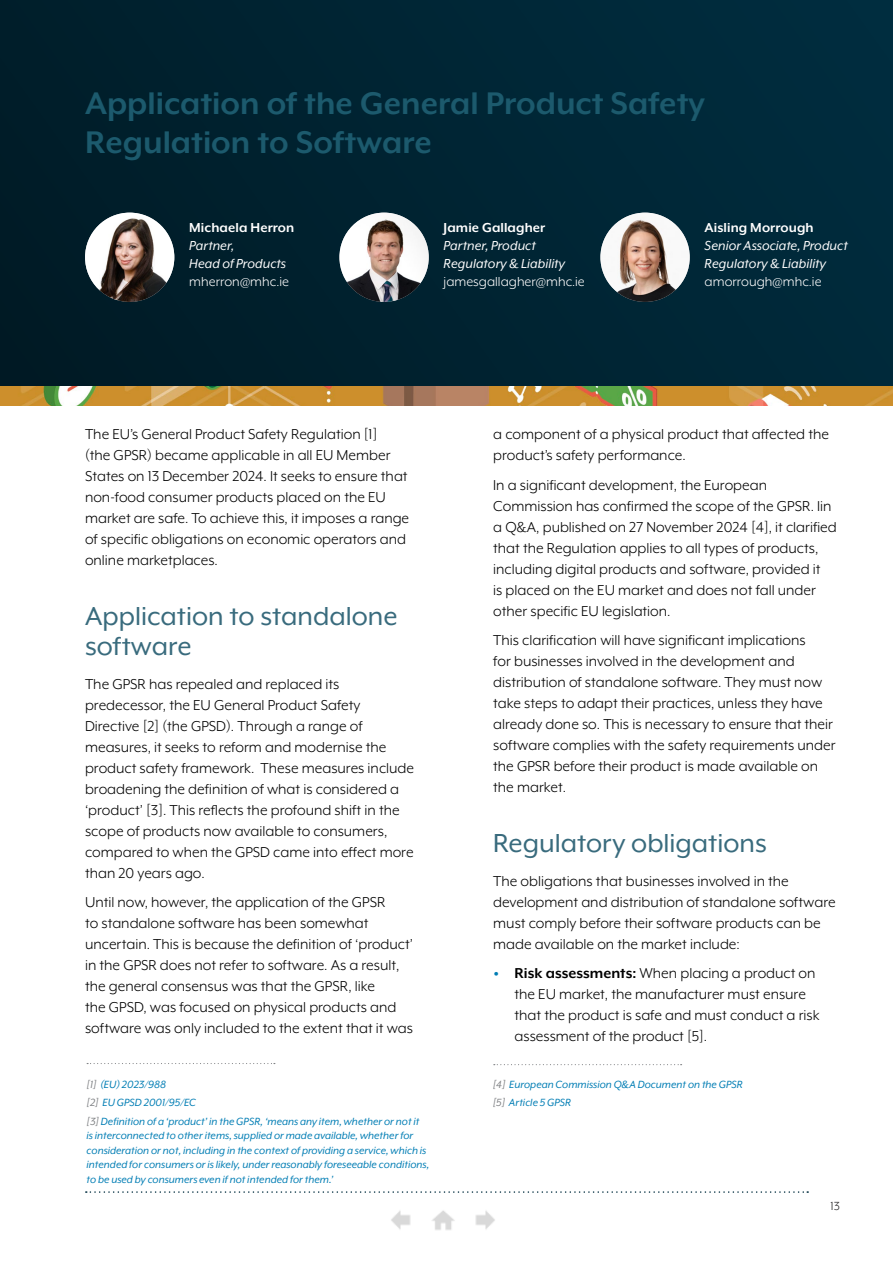
<style>
.page{position:relative;width:893px;height:1263px;background:#fff}
.page>*{position:absolute;margin:0;border:0;box-sizing:border-box;transform-origin:0 0}
.t1{font:700 36px/39px "Mr Eaves XL Mod OT";color:#1c5a6d}
.t2{font:30px/30px "Mr Eaves XL Mod OT";color:#396b7d}
.t3{font:16.5px/21px "Mr Eaves XL Mod OT";color:#000}
.t4{font:italic 15px/18px "Mr Eaves XL Mod OT";letter-spacing:.005em;color:#fff}
.t5{font:15px "Mr Eaves XL Mod OT";color:#fff}
.t6{font:700 15px "Mr Eaves XL Mod OT";letter-spacing:.005em;color:#fff}
.t7{font:13.5px "Mr Eaves XL Mod OT";color:#292829}
.t8{font:italic 12px/18.6px "Mr Eaves XL Mod OT";color:#007db4}
.s1{color:#808285}
.s2{font-size:28.5px;color:#007db4}
.s3{font-weight:700}
</style>
<div class="page">
<svg style="left:86px;top:1191px;width:722px;height:2px"></svg>
<img style="left:391px;top:1211px;width:20px;height:18px">
<img style="left:432px;top:1210px;width:23px;height:20px">
<img style="left:475px;top:1211px;width:20px;height:18px">
<div style="left:0;top:0;width:893px;height:387px;background:#002432"></div>
<svg style="left:87px;top:1063px;width:188px;height:1px"></svg>
<svg style="left:494px;top:1064px;width:188px;height:1px"></svg>
<img style="left:0;top:387px;width:892px;height:18px">
<img style="left:85px;top:213px;width:89px;height:89px;border-radius:45px">
<img style="left:339px;top:213px;width:90px;height:89px;border-radius:45px">
<img style="left:600px;top:213px;width:90px;height:89px;border-radius:45px">
<h1 class="t1" style="left:85px;top:83px;width:621px">Application of the General Product Safety<br>Regulation to Software</h1>
<p class="t6" style="left:189px;top:219px;width:107px">Michaela Herron</p>
<p class="t4" style="left:189px;top:237px;width:98px">Partner,<br>Head of Products</p>
<p class="t5" style="left:189px;top:273px;width:101px">mherron@mhc.ie</p>
<p class="t6" style="left:444px;top:219px;width:103px">Jamie Gallagher</p>
<p class="t4" style="left:444px;top:237px;width:123px">Partner, Product<br>Regulatory &amp; Liability</p>
<p class="t5" style="left:444px;top:273px;width:143px">jamesgallagher@mhc.ie</p>
<p class="t6" style="left:705px;top:219px;width:111px">Aisling Morrough</p>
<p class="t4" style="left:705px;top:237px;width:145px">Senior Associate, Product<br>Regulatory &amp; Liability</p>
<p class="t5" style="left:705px;top:273px;width:118px">amorrough@mhc.ie</p>
<p class="t3" style="left:85px;top:424px;width:326px">The EU’s General Product Safety Regulation [1]<br>(the GPSR) became applicable in all EU Member States on 13 December 2024. It seeks to ensure that non-food consumer products placed on the EU market are safe. To achieve this, it imposes a range of specific obligations on economic operators and online marketplaces.</p>
<h2 class="t2" style="left:85px;top:601px;width:314px">Application to standalone software</h2>
<p class="t3" style="left:85px;top:673px;width:331px">The GPSR has repealed and replaced its predecessor, the EU General Product Safety Directive [2] (the GPSD). Through a range of measures, it seeks to reform and modernise the product safety framework. These measures include broadening the definition of what is considered a ‘product’ [3]. This reflects the profound shift in the scope of products now available to consumers, compared to when the GPSD came into effect more than 20 years ago.</p>
<p class="t3" style="left:85px;top:892px;width:330px">Until now, however, the application of the GPSR<br>to standalone software has been somewhat uncertain. This is because the definition of ‘product’ in the GPSR does not refer to software. As a result, the general consensus was that the GPSR, like<br>the GPSD, was focused on physical products and software was only included to the extent that it was</p>
<p class="t8" style="left:87px;top:1075px;width:334px"><span class="s1">[1]</span> (EU) 2023/988<br><span class="s1">[2]</span> EU GPSD 2001/95/EC<br><span class="s1">[3]</span> Definition of a ‘product’ in the GPSR, ‘means any item, whether or not it</p>
<p class="t8" style="left:87px;top:1128px;width:344px;line-height:14.4px">is interconnected to other items, supplied or made available, whether for consideration or not, including in the context of providing a service, which is intended for consumers or is likely, under reasonably foreseeable conditions, to be used by consumers even if not intended for them.’</p>
<p class="t3" style="left:493px;top:424px;width:337px">a component of a physical product that affected the product’s safety performance.</p>
<p class="t3" style="left:493px;top:474px;width:345px">In a significant development, the European Commission has confirmed the scope of the GPSR. Iin a Q&amp;A, published on 27 November 2024 [4], it clarified that the Regulation applies to all types of products, including digital products and software, provided it<br>is placed on the EU market and does not fall under other specific EU legislation.</p>
<p class="t3" style="left:493px;top:630px;width:344px">This clarification will have significant implications<br>for businesses involved in the development and distribution of standalone software. They must now take steps to adapt their practices, unless they have already done so. This is necessary to ensure that their software complies with the safety requirements under the GPSR before their product is made available on the market.</p>
<h2 class="t2" style="left:493px;top:828px;width:275px">Regulatory obligations</h2>
<p class="t3" style="left:493px;top:870px;width:344px">The obligations that businesses involved in the development and distribution of standalone software must comply before their software products can be made available on the market include:</p>
<p class="t3" style="left:514px;top:963px;width:307px;text-indent:-21px"><span class="s2">•</span> <span class="s3">Risk assessments:</span> When placing a product on the EU market, the manufacturer must ensure that the product is safe and must conduct a risk assessment of the product [5].</p>
<p class="t8" style="left:493px;top:1075px;width:252px"><span class="s1">[4]</span> European Commission Q&amp;A Document on the GPSR <span class="s1">[5]</span> Article 5 GPSR</p>
<p class="t7" style="left:831px;top:1198px;width:11px">13</p>
</div>
